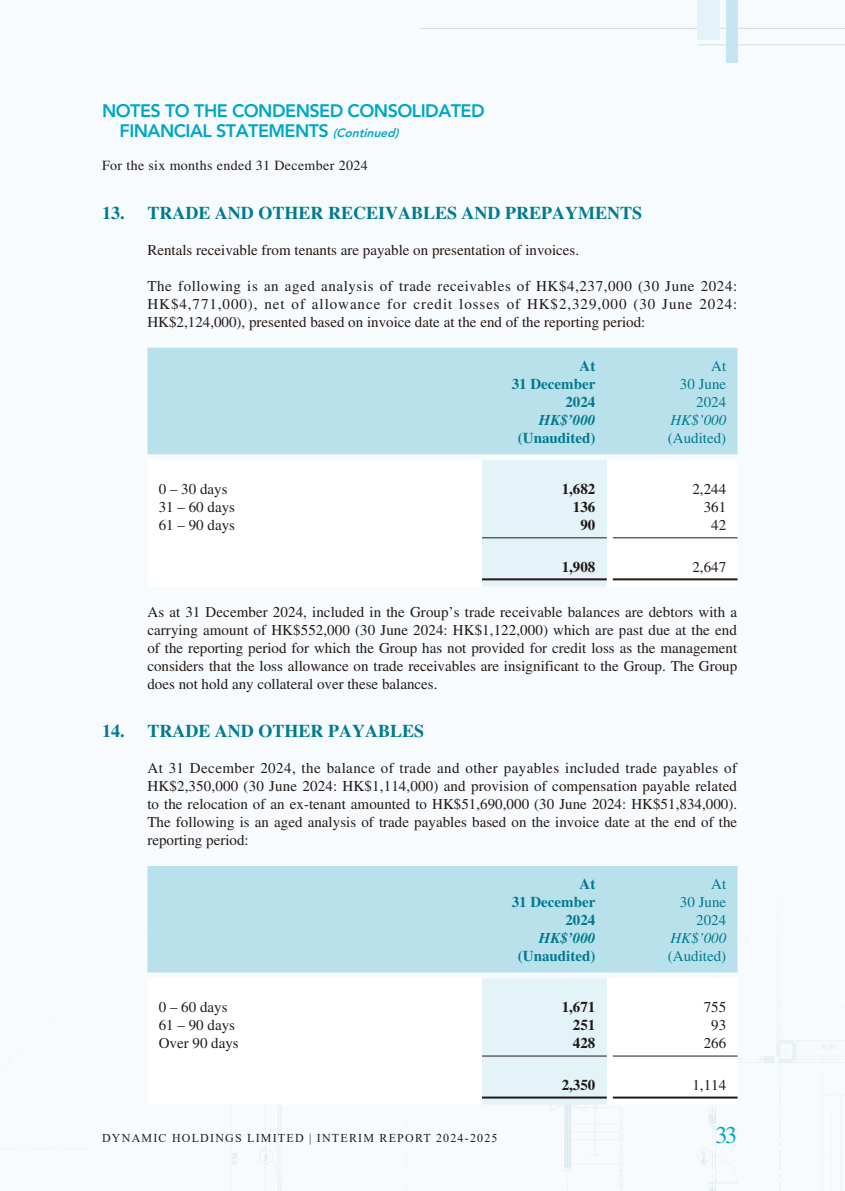
<style>
.page{position:relative;width:845px;height:1191px;background:#fff}
.page>*{position:absolute;margin:0;border:0;box-sizing:border-box;transform-origin:0 0}
.t1{font:24px "Times LT Std";color:#00a7c4}
.t2{font:700 18px "Times LT Std";color:#007a90}
.t3{font:800 18px/20px "Avenir LT Std";letter-spacing:-.03em;color:#00a7c4}
.t4{font:15px/18px "Times LT Std";color:#231916;text-align:justify}
.t5{font:700 15px/18px "Times LT Std";color:#007a90;text-align:right}
.t6{font:15px/18px "Times LT Std";color:#007a90;text-align:right}
.t7{font:700 15px "Times LT Std";color:#231916}
.t8{font:italic 700 15px "Times LT Std";color:#007a90}
.t9{font:italic 15px "Times LT Std";color:#007a90}
.t10{font:14px "Times LT Std";letter-spacing:.025em;color:#231916}
.t11{font:12px "Times New Roman";letter-spacing:.1em;color:#231916}
.s1{font-style:italic;font-size:12px}
</style>
<div class="page">
<img style="left:0;top:0;width:845px;height:1191px">
<hr style="left:420px;top:28px;width:425px;height:1px;background:#d4dcdf">
<div style="left:697px;top:0;width:23px;height:40px;background:#e3f3f7"></div>
<div style="left:726px;top:0;width:11px;height:62px;background:#c4e6ee"></div>
<hr style="left:697px;top:44px;width:148px;height:1px;background:#d4dcdf">
<div style="left:147px;top:348px;width:590px;height:106px;background:#b9e1eb"></div>
<svg style="left:147px;top:460px;width:590px;height:126px"></svg>
<div style="left:482px;top:460px;width:125px;height:126px;background:#e3f3f7"></div>
<hr style="left:482px;top:537px;width:125px;height:1px;background:#231916">
<hr style="left:613px;top:537px;width:124px;height:1px;background:#231916">
<hr style="left:482px;top:578px;width:125px;height:2px;background:#231916">
<hr style="left:613px;top:578px;width:124px;height:2px;background:#231916">
<div style="left:147px;top:866px;width:590px;height:106px;background:#b9e1eb"></div>
<svg style="left:147px;top:978px;width:590px;height:126px"></svg>
<div style="left:482px;top:978px;width:125px;height:126px;background:#e3f3f7"></div>
<hr style="left:482px;top:1055px;width:125px;height:1px;background:#231916">
<hr style="left:613px;top:1055px;width:124px;height:1px;background:#231916">
<hr style="left:482px;top:1096px;width:125px;height:2px;background:#231916">
<hr style="left:613px;top:1096px;width:124px;height:2px;background:#231916">
<p class="t3" style="left:120px;top:101px;width:367px;text-indent:-17px">NOTES TO THE CONDENSED CONSOLIDATED<br>FINANCIAL STATEMENTS <span class="s1">(Continued)</span></p>
<p class="t10" style="left:102px;top:158px;width:267px">For the six months ended 31 December 2024</p>
<p class="t2" style="left:102px;top:202px;width:541px">13. TRADE AND OTHER RECEIVABLES AND PREPAYMENTS</p>
<p class="t4" style="left:147px;top:241px;width:433px">Rentals receivable from tenants are payable on presentation of invoices.</p>
<p class="t4" style="left:147px;top:277px;width:591px">The following is an aged analysis of trade receivables of HK$4,237,000 (30 June 2024:<br>HK$4,771,000), net of allowance for credit losses of HK$2,329,000 (30 June 2024:<br>HK$2,124,000), presented based on invoice date at the end of the reporting period:</p>
<p class="t5" style="left:512px;top:357px;width:85px">At<br>31 December<br>2024</p>
<p class="t6" style="left:680px;top:357px;width:48px">At<br>30 June<br>2024</p>
<p class="t8" style="left:539px;top:411px;width:58px">HK$’000</p>
<p class="t9" style="left:670px;top:412px;width:57px">HK$’000</p>
<p class="t5" style="left:518px;top:429px;width:79px">(Unaudited)</p>
<p class="t6" style="left:668px;top:429px;width:60px">(Audited)</p>
<p class="t4" style="left:159px;top:479px;width:70px">0 – 30 days</p>
<p class="t7" style="left:562px;top:480px;width:35px">1,682</p>
<p class="t4" style="left:692px;top:479px;width:35px">2,244</p>
<p class="t4" style="left:159px;top:497px;width:78px">31 – 60 days</p>
<p class="t7" style="left:573px;top:498px;width:24px">136</p>
<p class="t4" style="left:704px;top:497px;width:24px">361</p>
<p class="t4" style="left:159px;top:515px;width:78px">61 – 90 days</p>
<p class="t7" style="left:580px;top:516px;width:16px">90</p>
<p class="t4" style="left:711px;top:515px;width:16px">42</p>
<p class="t7" style="left:562px;top:558px;width:35px">1,908</p>
<p class="t4" style="left:692px;top:557px;width:35px">2,647</p>
<p class="t4" style="left:147px;top:603px;width:591px">As at 31 December 2024, included in the Group’s trade receivable balances are debtors with a carrying amount of HK$552,000 (30 June 2024: HK$1,122,000) which are past due at the end of the reporting period for which the Group has not provided for credit loss as the management considers that the loss allowance on trade receivables are insignificant to the Group. The Group does not hold any collateral over these balances.</p>
<p class="t2" style="left:102px;top:720px;width:323px">14. TRADE AND OTHER PAYABLES</p>
<p class="t4" style="left:147px;top:759px;width:591px">At 31 December 2024, the balance of trade and other payables included trade payables of HK$2,350,000 (30 June 2024: HK$1,114,000) and provision of compensation payable related to the relocation of an ex-tenant amounted to HK$51,690,000 (30 June 2024: HK$51,834,000).<br>The following is an aged analysis of trade payables based on the invoice date at the end of the reporting period:</p>
<p class="t5" style="left:512px;top:875px;width:85px">At<br>31 December<br>2024</p>
<p class="t6" style="left:680px;top:875px;width:48px">At<br>30 June<br>2024</p>
<p class="t8" style="left:539px;top:929px;width:58px">HK$’000</p>
<p class="t9" style="left:670px;top:930px;width:57px">HK$’000</p>
<p class="t5" style="left:518px;top:947px;width:79px">(Unaudited)</p>
<p class="t6" style="left:668px;top:947px;width:60px">(Audited)</p>
<p class="t4" style="left:159px;top:997px;width:70px">0 – 60 days</p>
<p class="t7" style="left:562px;top:998px;width:35px">1,671</p>
<p class="t4" style="left:704px;top:997px;width:24px">755</p>
<p class="t4" style="left:159px;top:1015px;width:78px">61 – 90 days</p>
<p class="t7" style="left:573px;top:1016px;width:24px">251</p>
<p class="t4" style="left:711px;top:1015px;width:16px">93</p>
<p class="t4" style="left:159px;top:1033px;width:81px">Over 90 days</p>
<p class="t7" style="left:573px;top:1034px;width:24px">428</p>
<p class="t4" style="left:704px;top:1033px;width:24px">266</p>
<p class="t7" style="left:562px;top:1076px;width:35px">2,350</p>
<p class="t4" style="left:692px;top:1076px;width:35px">1,114</p>
<p class="t11" style="left:102px;top:1129px;width:397px">DYNAMIC HOLDINGS LIMITED | INTERIM REPORT 2024-2025</p>
<h1 class="t1" style="left:715px;top:1121px;width:23px">33</h1>
</div>
